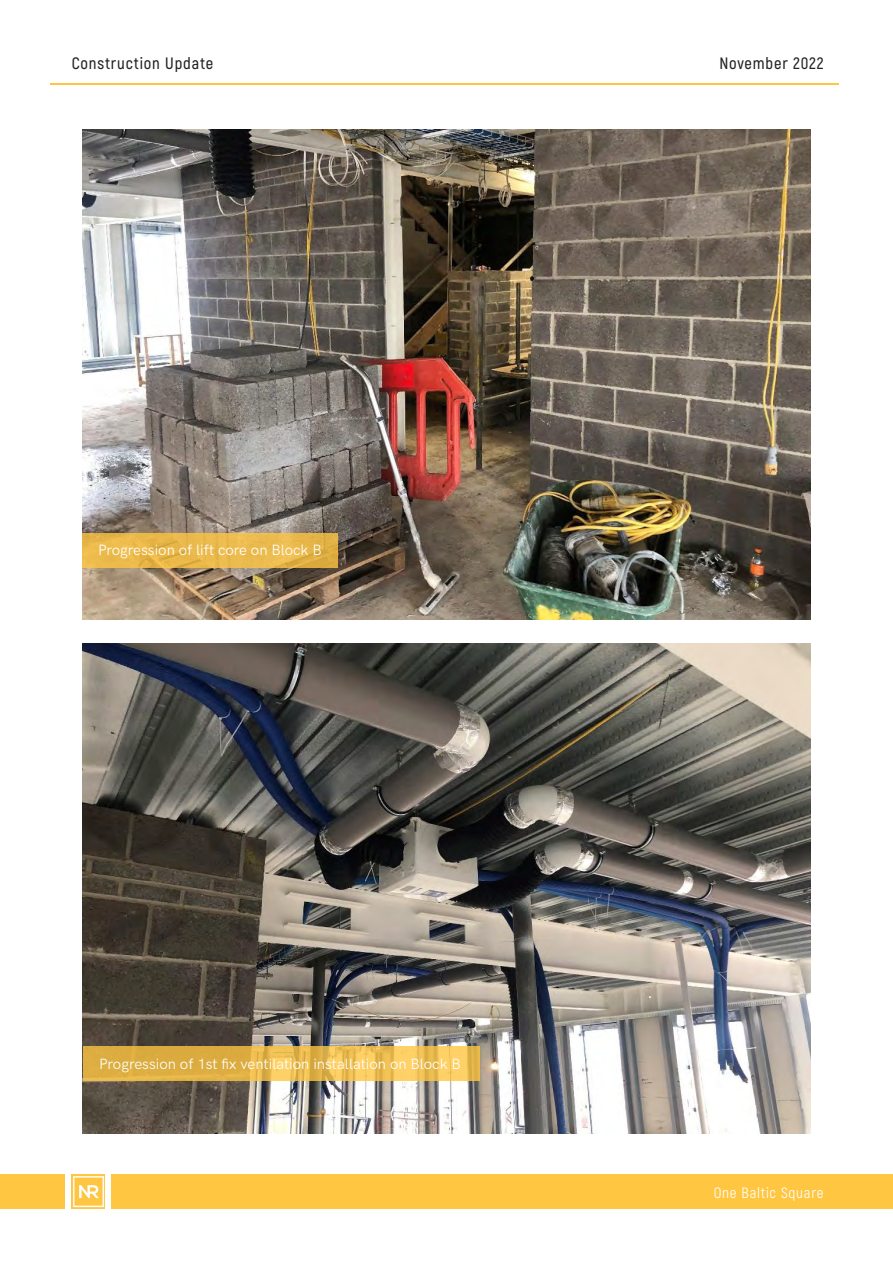
<style>
.page{position:relative;width:893px;height:1263px;background:#fff}
.page>*{position:absolute;margin:0;border:0;box-sizing:border-box;transform-origin:0 0}
.t1{font:600 16.5px "Akrobat";letter-spacing:.05em;color:#202323}
.t2{font:15px "HK Grotesk Regular Legacy";color:#fff}
.t3{font:15px "Akrobat";letter-spacing:.05em;color:#fff}
</style>
<div class="page">
<hr style="left:50px;top:83px;width:788px;height:1px;background:#ffc641">
<div style="left:112px;top:1175px;width:781px;height:34px;background:#ffc641"></div>
<img style="left:72px;top:1175px;width:33px;height:34px">
<div style="left:0;top:1175px;width:65px;height:34px;background:#ffc641"></div>
<img style="left:83px;top:130px;width:727px;height:490px">
<svg style="left:83px;top:533px;width:255px;height:34px;background:#e8b84a"></svg>
<img style="left:83px;top:643px;width:727px;height:490px">
<svg style="left:83px;top:1046px;width:397px;height:34px;background:#e7b84d"></svg>
<p class="t1" style="left:72px;top:54px;width:143px">Construction Update</p>
<p class="t2" style="left:98px;top:539px;width:225px">Progression of lift core on Block B</p>
<p class="t2" style="left:99px;top:1052px;width:363px">Progression of 1st fix ventilation installation on Block B</p>
<p class="t1" style="left:719px;top:54px;width:106px">November 2022</p>
<p class="t3" style="left:714px;top:1184px;width:111px">One Baltic Square</p>
</div>
